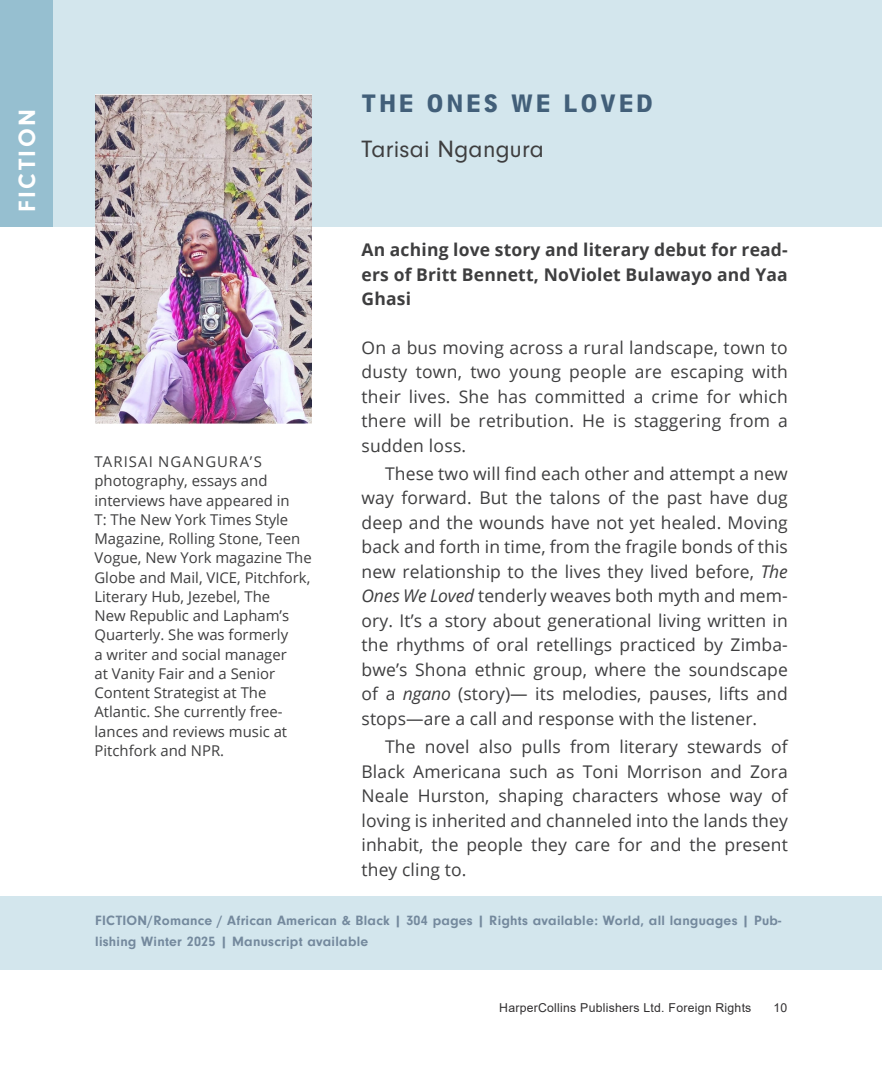
<style>
.page{position:relative;width:882px;height:1071px;background:#fff}
.page>*{position:absolute;margin:0;border:0;box-sizing:border-box;transform-origin:0 0}
.Book_Title{font:900 26.25px "Neuzeit Gro Con";letter-spacing:.1em;color:#425f79}
.Author_Name{font:24.5px "Neuzeit Gro";letter-spacing:.01em;color:#3e3e3f}
.Book_Title-2{font:700 24.5px "Neuzeit Gro";letter-spacing:.1em;color:#fff}
.body_copy{font:17.5px/24.5px "Open Sans";letter-spacing:.005em;color:#3e3e3f;text-align:justify}
.body_copy_first{font:17.5px/24.5px "Open Sans";letter-spacing:.015em;color:#3e3e3f;text-align:justify}
.Shoutline{font:700 17.5px/24.5px "Open Sans";letter-spacing:.01em;color:#3e3e3f;text-align:justify}
.Bio{font:14.88px/19.2px "Open Sans";color:#3e3e3f}
.Book_Info{font:700 14px/21px "Neuzeit Gro";letter-spacing:.02em;color:#74899d}
.t1{font:12.25px "Arial";letter-spacing:.02em;color:#312f30}
.s1{font-style:italic}
</style>
<div class="page">
<div style="left:0;top:0;width:882px;height:227px;background:#d3e6ed"></div>
<div style="left:0;top:0;width:53px;height:227px;background:#96bfd0"></div>
<div style="left:0;top:896px;width:882px;height:74px;background:#d3e6ed"></div>
<img style="left:95px;top:94px;width:217px;height:330px">
<p class="Book_Title-2" style="left:13px;top:212px;width:104px;rotate:-90deg">FICTION</p>
<p class="Book_Title" style="left:362px;top:89px;width:293px">THE ONES WE LOVED</p>
<p class="Author_Name" style="left:362px;top:135px;width:184px">Tarisai Ngangura</p>
<p class="Shoutline" style="left:362px;top:237px;width:428px">An aching love story and literary debut for read&shy;ers of Britt Bennett, NoViolet Bulawayo and Yaa Ghasi</p>
<p class="body_copy_first" style="left:362px;top:335px;width:428px">On a bus moving across a rural landscape, town to dusty town, two young people are escaping with their lives. She has committed a crime for which there will be retribution. He is staggering from a sudden loss.</p>
<p class="body_copy" style="left:362px;top:461px;width:428px;text-indent:24px">These two will find each other and attempt a new way forward. But the talons of the past have dug deep and the wounds have not yet healed. Moving back and forth in time, from the fragile bonds of this new relationship to the lives they lived before, <span class="s1">The Ones We Loved</span> tenderly weaves both myth and mem&shy;ory. It’s a story about generational living written in the rhythms of oral retellings practiced by Zimba&shy;bwe’s Shona ethnic group, where the soundscape of a <span class="s1">ngano</span> (story)— its melodies, pauses, lifts and stops—are a call and response with the listener.</p>
<p class="body_copy" style="left:362px;top:734px;width:428px;text-indent:24px">The novel also pulls from literary stewards of Black Americana such as Toni Morrison and Zora Neale Hurston, shaping characters whose way of loving is inherited and channeled into the lands they inhabit, the people they care for and the present they cling to.</p>
<p class="Book_Info" style="left:95px;top:910px;width:688px">FICTION/Romance / African American &amp; Black | 304 pages | Rights available: World, all languages | Pub&shy;lishing Winter 2025 | Manuscript available</p>
<p class="Bio" style="left:94px;top:452px;width:219px">TARISAI NGANGURA’S photography, essays and interviews have appeared in<br>T: The New York Times Style<br>Magazine, Rolling Stone, Teen<br>Vogue, New York magazine The<br>Globe and Mail, VICE, Pitchfork,<br>Literary Hub, Jezebel, The<br>New Republic and Lapham’s<br>Quarterly. She was formerly<br>a writer and social manager<br>at Vanity Fair and a Senior<br>Content Strategist at The<br>Atlantic. She currently free&shy;lances and reviews music at<br>Pitchfork and NPR.</p>
<p class="t1" style="left:499px;top:1000px;width:254px">HarperCollins Publishers Ltd. Foreign Rights</p>
<p class="t1" style="left:774px;top:1000px;width:15px">10</p>
</div>
